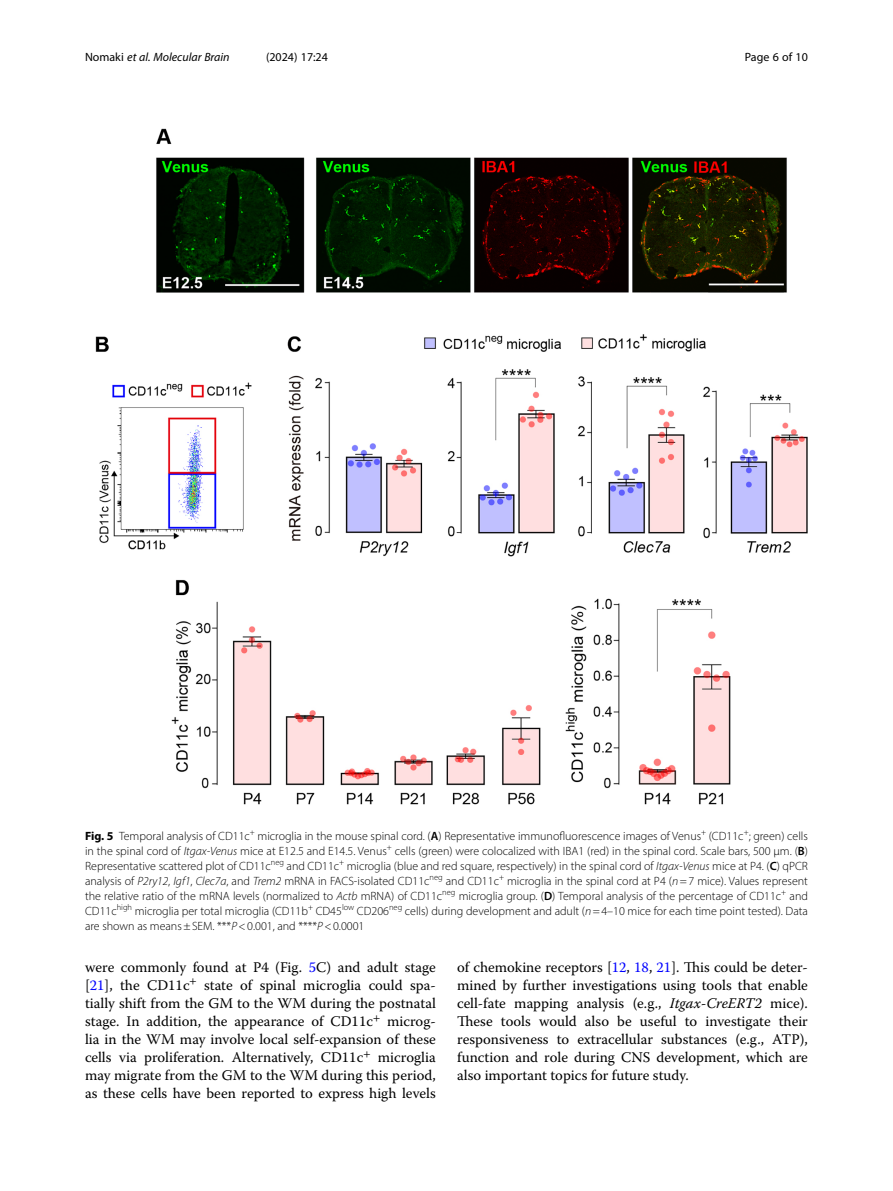
<style>
.page{position:relative;width:893px;height:1191px;background:#fff}
.page>*{position:absolute;margin:0;border:0;box-sizing:border-box;transform-origin:0 0}
.Body_Text_Indent{font:14.7px/18px "Warnock Pro";color:#000;text-align:justify}
.Figure_Caption{font:300 12px/15px "Myriad Pro";color:#000;text-align:justify}
.t1{font:italic 12px "Myriad Pro";color:#000}
.t2{font:12px "Myriad Pro";color:#000}
.s1{font-style:normal}
.s2{font-weight:700}
.s3{font-weight:600}
.s4{font-style:italic}
.s5{color:#00f}
</style>
<div class="page">
<img style="left:95px;top:128px;width:713px;height:677px">
<p class="t1" style="left:85px;top:50px;width:146px"><span class="s1">Nomaki</span> et al. Molecular Brain</p>
<p class="t2" style="left:266px;top:50px;width:63px">(2024) 17:24</p>
<p class="t2" style="left:745px;top:50px;width:65px">Page 6 of 10</p>
<p class="Figure_Caption" style="left:85px;top:828px;width:724px"><span class="s2">Fig. 5</span> Temporal analysis of CD11c<sup>+</sup> microglia in the mouse spinal cord. (<span class="s3">A</span>) Representative immunofluorescence images of Venus<sup>+</sup> (CD11c<sup>+</sup>; green) cells in the spinal cord of <span class="s4">Itgax-Venus</span> mice at E12.5 and E14.5. Venus<sup>+</sup> cells (green) were colocalized with IBA1 (red) in the spinal cord. Scale bars, 500 μm. (<span class="s3">B</span>)<br>Representative scattered plot of CD11c<sup>neg</sup> and CD11c<sup>+</sup> microglia (blue and red square, respectively) in the spinal cord of <span class="s4">Itgax-Venus</span> mice at P4. (<span class="s3">C</span>) qPCR analysis of <span class="s4">P2ry12</span>, <span class="s4">Igf1</span>, <span class="s4">Clec7a</span>, and <span class="s4">Trem2</span> mRNA in FACS-isolated CD11c<sup>neg</sup> and CD11c<sup>+</sup> microglia in the spinal cord at P4 (<span class="s4">n</span>=7 mice). Values represent the relative ratio of the mRNA levels (normalized to <span class="s4">Actb</span> mRNA) of CD11c<sup>neg</sup> microglia group. (<span class="s3">D</span>) Temporal analysis of the percentage of CD11c<sup>+</sup> and CD11c<sup>high</sup> microglia per total microglia (CD11b<sup>+</sup> CD45<sup>low</sup> CD206<sup>neg</sup> cells) during development and adult (<span class="s4">n</span>=4–10 mice for each time point tested). Data are shown as means±SEM. ***<span class="s4">P</span>&lt;0.001, and ****<span class="s4">P</span>&lt;0.0001</p>
<p class="Body_Text_Indent" style="left:85px;top:958px;width:352px">were commonly found at P4 (Fig. <span class="s5">5</span>C) and adult stage [<span class="s5">21</span>], the CD11c<sup>+</sup> state of spinal microglia could spa&shy;tially shift from the GM to the WM during the postnatal stage. In addition, the appearance of CD11c<sup>+</sup> microg&shy;lia in the WM may involve local self-expansion of these cells via proliferation. Alternatively, CD11c<sup>+</sup> microglia may migrate from the GM to the WM during this period, as these cells have been reported to express high levels</p>
<p class="Body_Text_Indent" style="left:457px;top:958px;width:352px">of chemokine receptors [<span class="s5">12</span>, <span class="s5">18</span>, <span class="s5">21</span>]. This could be deter&shy;mined by further investigations using tools that enable cell-fate mapping analysis (e.g., <span class="s4">Itgax-CreERT2</span> mice).<br>These tools would also be useful to investigate their responsiveness to extracellular substances (e.g., ATP), function and role during CNS development, which are also important topics for future study.</p>
</div>
